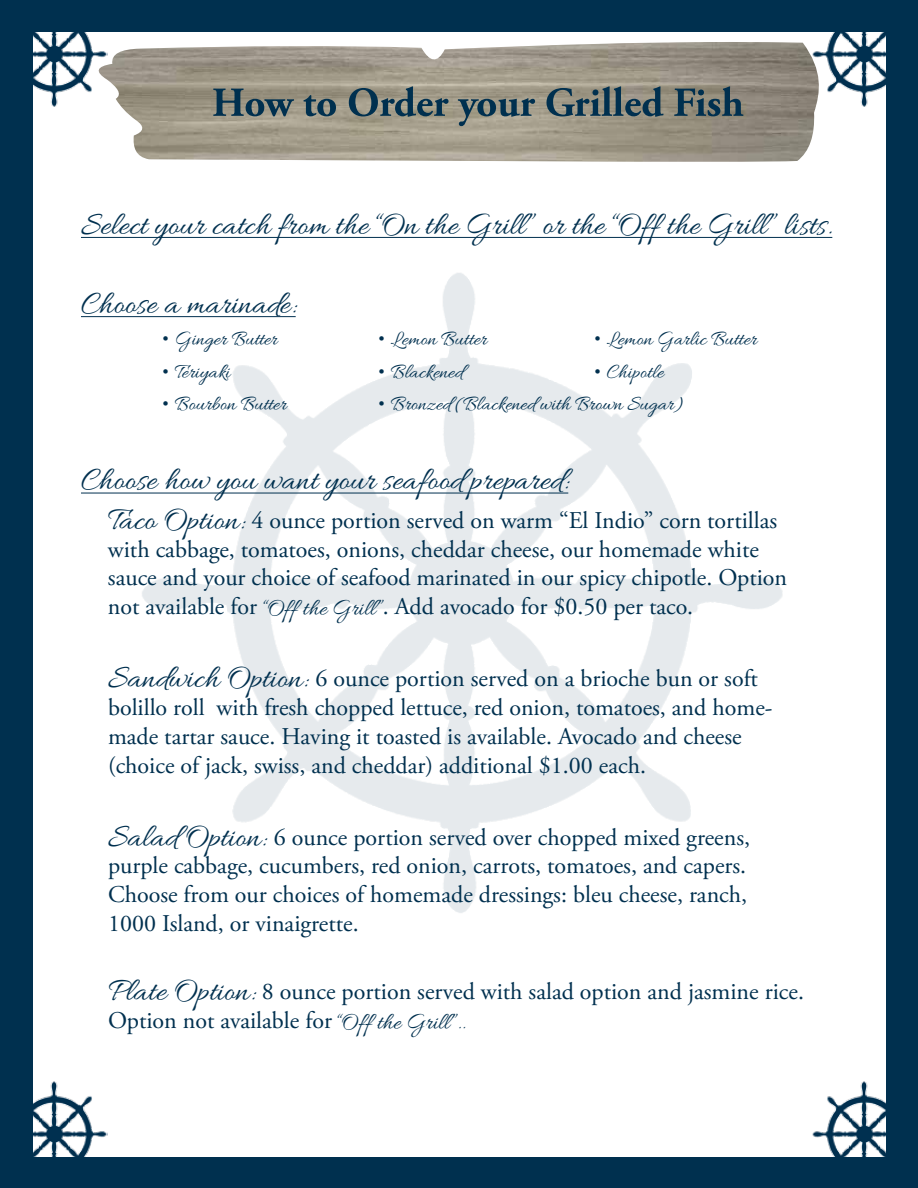
<style>
.page{position:relative;width:918px;height:1188px;background:#fff}
.page>*{position:absolute;margin:0;border:0;box-sizing:border-box;transform-origin:0 0}
.t1{font:33px "Allura";color:#00304f}
.t2{font:24px/28.8px "Adobe Garamond Pro";color:#00304f}
.t3{font:21px "Allura";color:#00304f}
.s1{font-family:"Adobe Garamond Pro";font-weight:700;font-size:27px}
.s2{font-family:"Allura";font-size:33px}
.s3{font-family:"Allura"}
</style>
<div class="page">
<img style="left:127px;top:273px;width:656px;height:640px">
<img style="left:32px;top:1080px;width:76px;height:77px">
<div style="left:0;top:0;width:918px;height:31px;background:#00304f"></div>
<div style="left:0;top:0;width:32px;height:1187px;background:#00304f"></div>
<div style="left:0;top:1157px;width:918px;height:31px;background:#00304f"></div>
<div style="left:886px;top:0;width:32px;height:1185px;background:#00304f"></div>
<img style="left:94px;top:42px;width:730px;height:120px">
<svg style="left:213px;top:89px;width:81px;height:27px;background:#606e6e"></svg>
<svg style="left:303px;top:95px;width:33px;height:21px"></svg>
<svg style="left:349px;top:86px;width:100px;height:31px;background:#6c7775"></svg>
<svg style="left:458px;top:98px;width:77px;height:28px;background:#727c7a"></svg>
<svg style="left:546px;top:86px;width:118px;height:31px;background:#647070"></svg>
<svg style="left:674px;top:86px;width:69px;height:30px;background:#596768"></svg>
<hr style="left:81px;top:237px;width:751px;height:1px;background:#00304f">
<hr style="left:81px;top:316px;width:215px;height:1px;background:#00304f">
<hr style="left:81px;top:493px;width:487px;height:1px;background:#00304f">
<h1 class="t1" style="left:81px;top:206px;width:753px">Select your catch from the “On the Grill” or the “Off the Grill” lists.</h1>
<h1 class="t1" style="left:81px;top:285px;width:216px">Choose a marinade:</h1>
<p class="t3" style="left:162px;top:327px;width:117px"><span class="s1">∙</span> Ginger Butter</p>
<p class="t3" style="left:378px;top:327px;width:111px"><span class="s1">∙</span> Lemon Butter</p>
<p class="t3" style="left:594px;top:327px;width:165px"><span class="s1">∙</span> Lemon Garlic Butter</p>
<p class="t3" style="left:162px;top:360px;width:70px"><span class="s1">∙</span> Teriyaki</p>
<p class="t3" style="left:378px;top:360px;width:86px"><span class="s1">∙</span> Blackened</p>
<p class="t3" style="left:594px;top:360px;width:72px"><span class="s1">∙</span> Chipotle</p>
<p class="t3" style="left:162px;top:392px;width:126px"><span class="s1">∙</span> Bourbon Butter</p>
<p class="t3" style="left:378px;top:392px;width:309px"><span class="s1">∙</span> Bronzed (Blackened with Brown Sugar)</p>
<h1 class="t1" style="left:81px;top:462px;width:489px">Choose how you want your seafood prepared:</h1>
<p class="t2" style="left:108px;top:507px;width:681px"><span class="s2">Taco Option:</span> 4 ounce portion served on warm “El Indio” corn tortillas with cabbage, tomatoes, onions, cheddar cheese, our homemade white sauce and your choice of seafood marinated in our spicy chipotle. Option not available for <span class="s3">“Off the Grill”</span>. Add avocado for $0.50 per taco.</p>
<p class="t2" style="left:108px;top:665px;width:666px"><span class="s2">Sandwich Option:</span> 6 ounce portion served on a brioche bun or soft bolillo roll with fresh chopped lettuce, red onion, tomatoes, and home&shy;made tartar sauce. Having it toasted is available. Avocado and cheese (choice of jack, swiss, and cheddar) additional $1.00 each.</p>
<p class="t2" style="left:108px;top:824px;width:644px"><span class="s2">Salad Option:</span> 6 ounce portion served over chopped mixed greens, purple cabbage, cucumbers, red onion, carrots, tomatoes, and capers.<br>Choose from our choices of homemade dressings: bleu cheese, ranch, 1000 Island, or vinaigrette.</p>
<p class="t2" style="left:108px;top:978px;width:698px"><span class="s2">Plate Option:</span> 8 ounce portion served with salad option and jasmine rice.<br>Option not available for <span class="s3">“Off the Grill”..</span></p>
</div>
